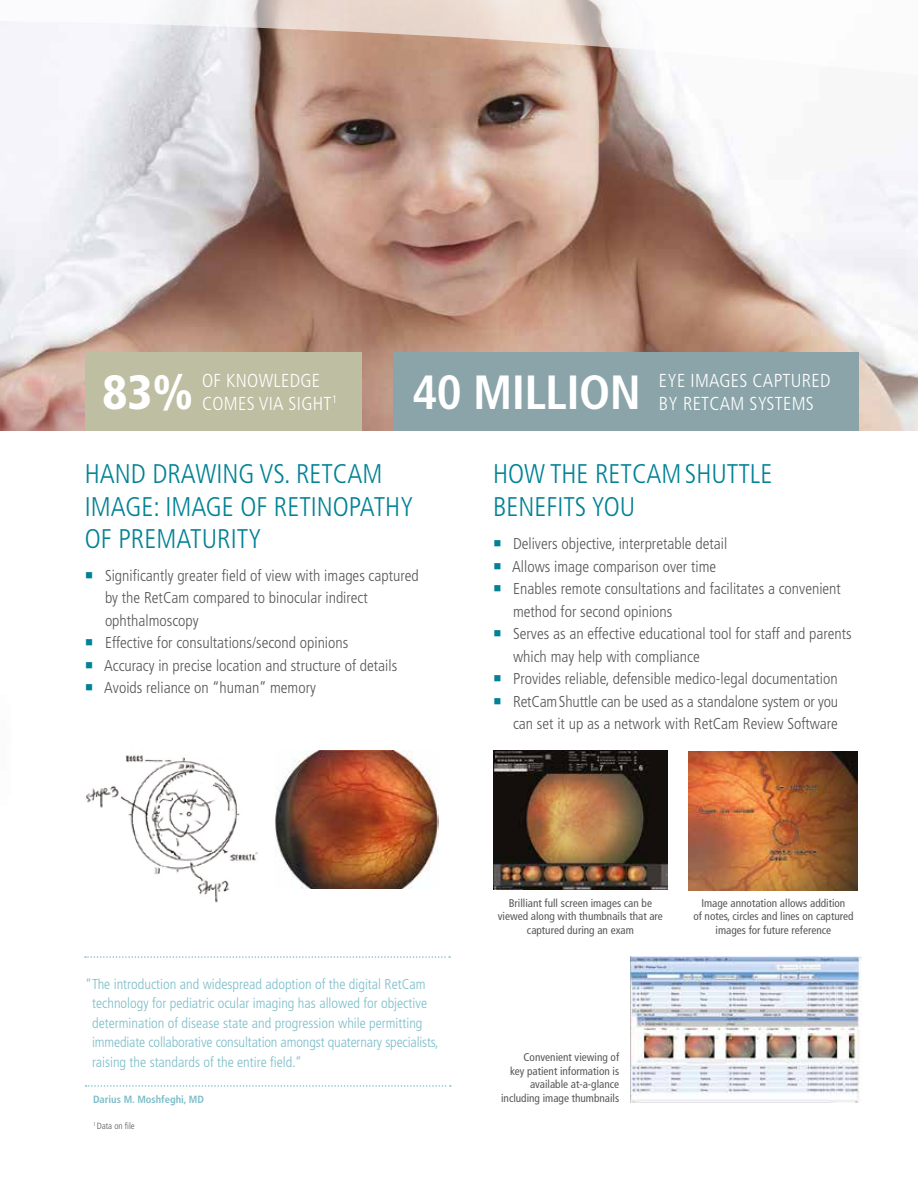
<style>
.page{position:relative;width:918px;height:1188px;background:#fff}
.page>*{position:absolute;margin:0;border:0;box-sizing:border-box;transform-origin:0 0}
.t1{font:700 condensed 48px "Frutiger LT Std";letter-spacing:-.01em;color:#fff}
.t2{font:900 condensed 48px "Frutiger LT Std";color:#fff}
.t3{font:300 condensed 27px/32.4px "Frutiger LT Std";color:#008295}
.t4{font:300 condensed 18.75px/22.5px "Frutiger LT Std";letter-spacing:.015em;color:#fff}
.t5{font:300 condensed 15.75px/22.5px "Frutiger LT Std";color:#575756}
.t6{font:300 condensed 14.25px/19.5px "Frutiger LT Std";color:#7cbdc9}
.t7{font:condensed 11.25px/13.5px "Frutiger LT Std";color:#575756;text-align:center}
.t8{font:700 condensed 10.5px "Frutiger LT Std";color:#7cbdc9}
.t9{font:300 condensed 9px "Frutiger LT Std";color:#575756}
.s1{color:#008295}
</style>
<div class="page">
<img style="left:10px;top:186px;width:908px;height:245px">
<svg style="left:10px;top:0;width:908px;height:186px"></svg>
<div style="left:85px;top:352px;width:276px;height:79px;background:#bebea2"></div>
<div style="left:393px;top:352px;width:465px;height:79px;background:#8aa4a9"></div>
<img style="left:493px;top:751px;width:175px;height:139px">
<img style="left:689px;top:751px;width:169px;height:139px">
<img style="left:86px;top:755px;width:172px;height:148px">
<img style="left:275px;top:751px;width:163px;height:138px">
<img style="left:630px;top:957px;width:231px;height:145px">
<img style="left:0;top:340px;width:10px;height:91px">
<svg style="left:86px;top:1085px;width:365px;height:2px"></svg>
<svg style="left:0;top:21px;width:10px;height:319px"></svg>
<svg style="left:85px;top:956px;width:365px;height:2px"></svg>
<p class="t4" style="left:202px;top:370px;width:136px">OF KNOWLEDGE<br>COMES VIA SIGHT<sup>1</sup></p>
<p class="t4" style="left:659px;top:370px;width:173px">EYE IMAGES CAPTURED<br>BY RETCAM SYSTEMS</p>
<h1 class="t2" style="left:103px;top:364px;width:92px">83%</h1>
<h1 class="t1" style="left:412px;top:364px;width:230px">40 MILLION</h1>
<h2 class="t3" style="left:85px;top:458px;width:330px">HAND DRAWING VS. RETCAM<br>IMAGE: IMAGE OF RETINOPATHY<br>OF PREMATURITY</h2>
<p class="t5" style="left:105px;top:564px;width:315px;text-indent:-20px"><span class="s1">○</span> Significantly greater field of view with images captured by the RetCam compared to binocular indirect ophthalmoscopy</p>
<p class="t5" style="left:85px;top:632px;width:265px"><span class="s1">○</span> Effective for consultations/second opinions</p>
<p class="t5" style="left:85px;top:654px;width:314px"><span class="s1">○</span> Accuracy in precise location and structure of details</p>
<p class="t5" style="left:85px;top:677px;width:232px"><span class="s1">○</span> Avoids reliance on “human” memory</p>
<h2 class="t3" style="left:493px;top:458px;width:281px">HOW THE RETCAMSHUTTLE<br>BENEFITS YOU</h2>
<p class="t5" style="left:493px;top:533px;width:236px"><span class="s1">○</span> Delivers objective, interpretable detail</p>
<p class="t5" style="left:493px;top:555px;width:225px"><span class="s1">○</span> Allows image comparison over time</p>
<p class="t5" style="left:513px;top:578px;width:329px;text-indent:-20px"><span class="s1">○</span> Enables remote consultations and facilitates a convenient method for second opinions</p>
<p class="t5" style="left:513px;top:623px;width:340px;text-indent:-20px"><span class="s1">○</span> Serves as an effective educational tool for staff and parents which may help with compliance</p>
<p class="t5" style="left:493px;top:668px;width:346px"><span class="s1">○</span> Provides reliable, defensible medico-legal documentation</p>
<p class="t5" style="left:493px;top:690px;width:347px;text-align:right"><span class="s1">○</span> RetCamShuttle can be used as a standalone system or you can set it up as a network with RetCam Review Software</p>
<p class="t6" style="left:92px;top:974px;width:348px;text-indent:-7px">“The introduction and widespread adoption of the digital RetCam technology for pediatric ocular imaging has allowed for objective determination of disease state and progression while permitting immediate collaborative consultation amongst quaternary specialists, raising the standards of the entire field.”</p>
<p class="t8" style="left:93px;top:1093px;width:113px">Darius M. Moshfeghi, MD</p>
<p class="t9" style="left:93px;top:1121px;width:43px"><sup>1</sup> Data on file</p>
<p class="t7" style="left:498px;top:896px;width:167px">Brilliant full screen images can be viewed along with thumbnails that are captured during an exam</p>
<p class="t7" style="left:693px;top:896px;width:162px">Image annotation allows addition<br>of notes, circles and lines on captured images for future reference</p>
<p class="t7" style="left:501px;top:1051px;width:120px;text-align:right">Convenient viewing of<br>key patient information is available at-a-glance including image thumbnails</p>
</div>
